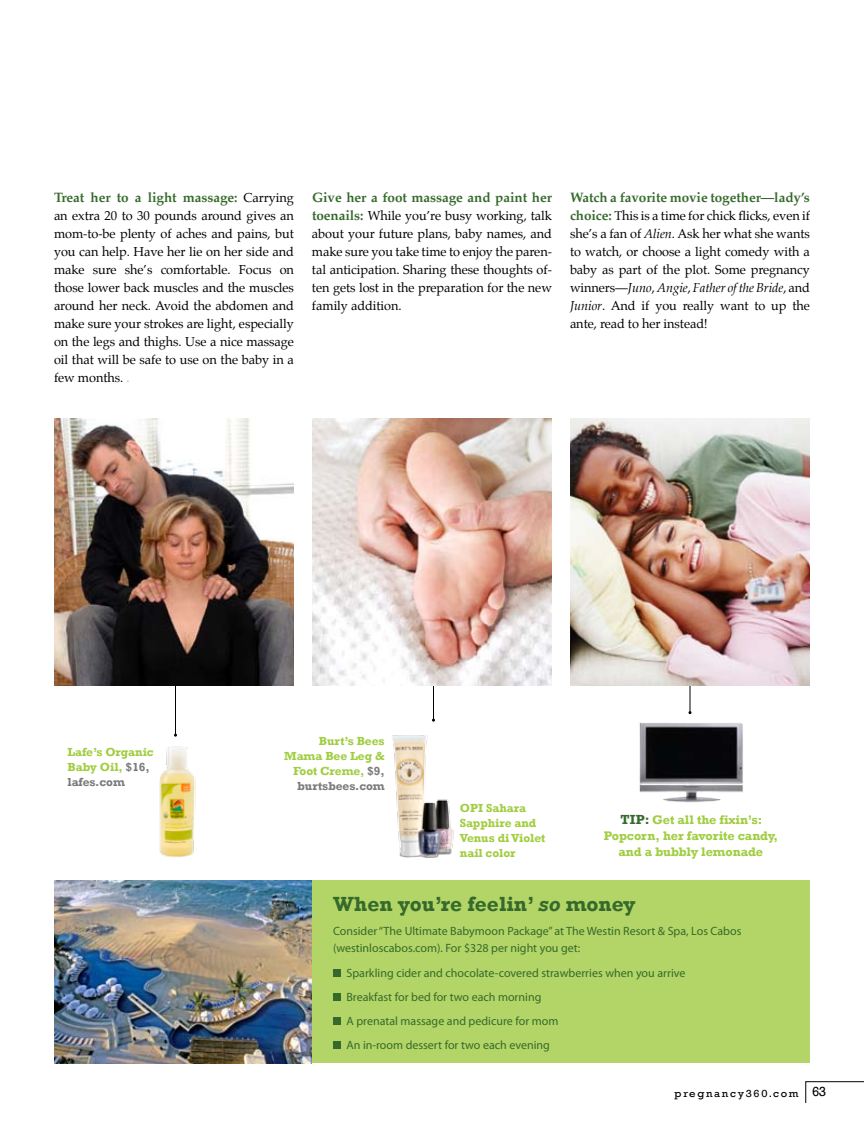
<style>
.page{position:relative;width:864px;height:1134px;background:#fff}
.page>*{position:absolute;margin:0;border:0;box-sizing:border-box;transform-origin:0 0}
.t1{font:700 21px "Rockwell";color:#366a2c}
.t2{font:700 13.5px "Palatino";letter-spacing:-.005em;color:#366a2c}
.t3{font:12.75px/18px "Palatino";letter-spacing:-.005em;color:#000;text-align:justify}
.t4{font:700 12.75px/16.5px "Rockwell";letter-spacing:-.005em;color:#a1cd41;text-align:center}
.t5{font:12px/24px "Myriad Pro";color:#366a2c}
.t6{font:700 12px/15px "Rockwell";letter-spacing:-.005em;color:#a1cd41}
.t7{font:10.5px "Rockwell";letter-spacing:.15em;color:#000;scale:1.08 1}
.s1{font-weight:400;font-size:12.75px;color:#000}
.s2{color:#a1cd41}
.s3{font-weight:700;font-size:13.5px;color:#366a2c}
.s4{font-style:italic}
.s5{color:#797b7d}
.s6{font-size:13.5px;color:#366a2c}
.s7{font-size:13.5px}
</style>
<div class="page">
<img style="left:639px;top:710px;width:104px;height:93px">
<hr style="left:690px;top:621px;width:1px;height:92px;background:#000">
<hr style="left:175px;top:675px;width:1px;height:60px;background:#000">
<div style="left:54px;top:880px;width:756px;height:184px;background:#b3d567"></div>
<div style="left:333px;top:969px;width:7px;height:7px;background:#366a2c"></div>
<div style="left:333px;top:993px;width:7px;height:7px;background:#366a2c"></div>
<div style="left:333px;top:1017px;width:7px;height:7px;background:#366a2c"></div>
<div style="left:333px;top:1041px;width:7px;height:7px;background:#366a2c"></div>
<img style="left:54px;top:880px;width:258px;height:184px">
<img style="left:54px;top:418px;width:240px;height:268px">
<img style="left:159px;top:746px;width:36px;height:111px">
<img style="left:392px;top:735px;width:62px;height:123px">
<hr style="left:433px;top:660px;width:1px;height:60px;background:#000">
<img style="left:312px;top:418px;width:240px;height:268px">
<img style="left:570px;top:418px;width:240px;height:268px">
<svg style="left:805px;top:1081px;width:59px;height:22px"></svg>
<p class="t2" style="left:54px;top:186px;width:241px">Treat her to a light massage: <span class="s1">Carrying</span></p>
<p class="t3" style="left:54px;top:207px;width:242px">an extra 20 to 30 pounds around gives an mom-to-be plenty of aches and pains, but you can help. Have her lie on her side and make sure she’s comfortable. Focus on those lower back muscles and the muscles around her neck. Avoid the abdomen and make sure your strokes are light, especially on the legs and thighs. Use a nice massage oil that will be safe to use on the baby in a few months. <span class="s2">.</span></p>
<p class="t2" style="left:312px;top:186px;width:241px">Give her a foot massage and paint her</p>
<p class="t3" style="left:312px;top:207px;width:242px"><span class="s3">toenails:</span> While you’re busy working, talk about your future plans, baby names, and make sure you take time to enjoy the paren&shy;tal anticipation. Sharing these thoughts of&shy;ten gets lost in the preparation for the new family addition.</p>
<p class="t2" style="left:570px;top:186px;width:241px">Watch a favorite movie together—lady’s</p>
<p class="t3" style="left:570px;top:207px;width:242px"><span class="s3">choice:</span> This is a time for chick flicks, even if she’s a fan of <span class="s4">Alien</span>. Ask her what she wants to watch, or choose a light comedy with a baby as part of the plot. Some pregnancy winners—<span class="s4">Juno</span>, <span class="s4">Angie</span>, <span class="s4">Father of the Bride</span>, and <span class="s4">Junior</span>. And if you really want to up the ante, read to her instead!</p>
<p class="t6" style="left:68px;top:744px;width:88px">Lafe’s Organic<br>Baby Oil, <span class="s5">$16, lafes.com</span></p>
<p class="t6" style="left:284px;top:733px;width:102px;text-align:right">Burt’s Bees<br>Mama Bee Leg &amp;<br>Foot Creme, <span class="s5">$9, burtsbees.com</span></p>
<p class="t6" style="left:460px;top:800px;width:87px">OPI Sahara<br>Sapphire and<br>Venus di Violet nail color</p>
<p class="t4" style="left:604px;top:811px;width:176px"><span class="s6">Tip:</span> Get all the fixin’s:<br>Popcorn, her favorite candy, and a bubbly lemonade</p>
<h1 class="t1" style="left:333px;top:891px;width:304px">When you’re feelin’ <span class="s4">so</span> money</h1>
<p class="t5" style="left:333px;top:922px;width:410px;line-height:17.2px">Consider “The Ultimate Babymoon Package” at The Westin Resort &amp; Spa, Los Cabos (westinloscabos.com). For $328 per night you get:</p>
<p class="t5" style="left:346px;top:960px;width:341px">Sparkling cider and chocolate-covered strawberries when you arrive Breakfast for bed for two each morning<br>A prenatal massage and pedicure for mom<br>An in-room dessert for two each evening</p>
<p class="t7" style="left:675px;top:1087px;width:142px">pregnancy360.com <span class="s7">63</span></p>
</div>
